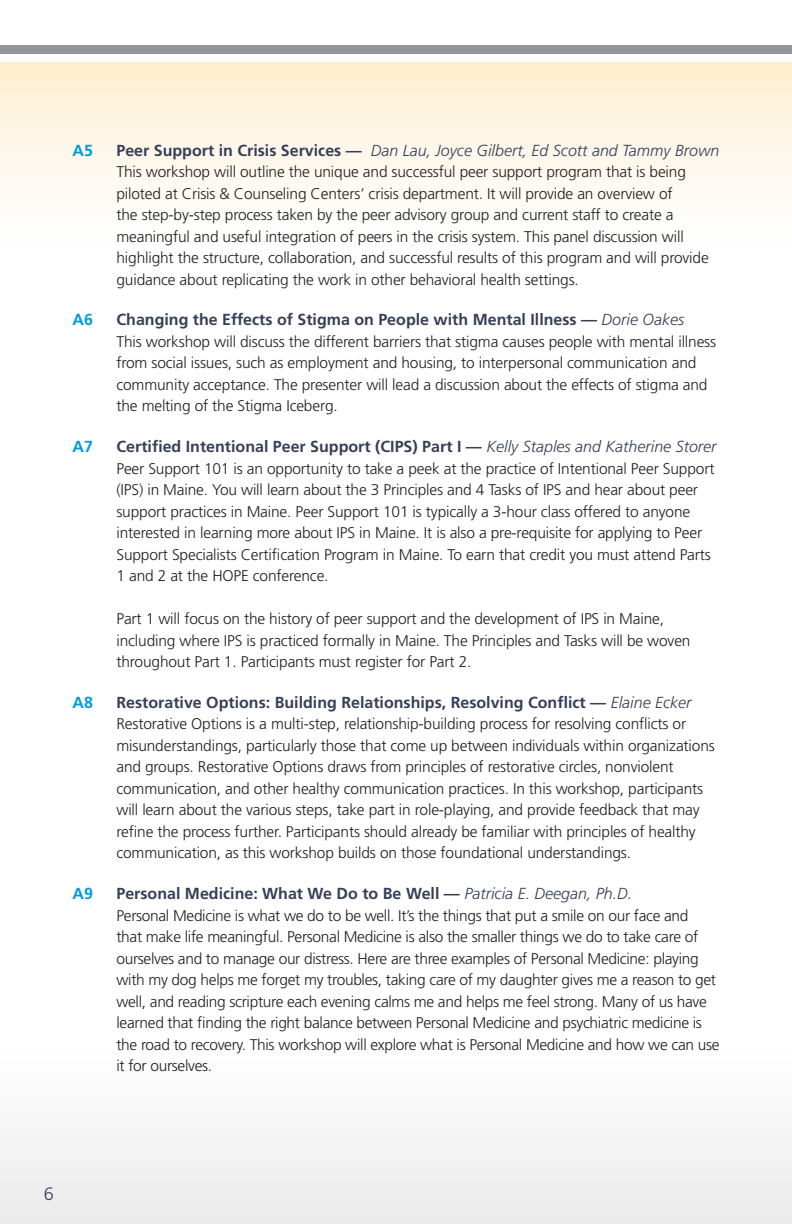
<style>
.page{position:relative;width:792px;height:1224px;background:#fff}
.page>*{position:absolute;margin:0;border:0;box-sizing:border-box;transform-origin:0 0}
.t1{font:300 18px "Frutiger LT Std";color:#363f59}
.t2{font:700 16px "Frutiger LT Std";color:#363f59}
.t3{font:italic 300 16px "Frutiger LT Std";color:#363f59}
.t4{font:700 16px "Frutiger LT Std";color:#009bde}
.t5{font:300 15.6px/21.4px "Frutiger LT Std";letter-spacing:-.01em;color:#231f20}
.s1{font-weight:700;font-style:normal}
.s2{font-weight:300;font-style:italic}
</style>
<div class="page">
<div style="left:0;top:62px;width:792px;height:185px;background:linear-gradient(to bottom,#feeed0,#feffff)"></div>
<div style="left:0;top:46px;width:792px;height:8px;background:#939598"></div>
<div style="left:0;top:1048px;width:792px;height:176px;background:#f5f5f5"></div>
<p class="t4" style="left:72px;top:141px;width:22px">A5</p>
<p class="t3" style="left:116px;top:141px;width:605px"><span class="s1">Peer Support in Crisis Services —</span> Dan Lau, Joyce Gilbert, Ed Scott and Tammy Brown</p>
<p class="t5" style="left:116px;top:161px;width:594px">This workshop will outline the unique and successful peer support program that is being piloted at Crisis &amp; Counseling Centers’ crisis department. It will provide an overview of<br>the step-by-step process taken by the peer advisory group and current staff to create a meaningful and useful integration of peers in the crisis system. This panel discussion will highlight the structure, collaboration, and successful results of this program and will provide guidance about replicating the work in other behavioral health settings.</p>
<p class="t4" style="left:72px;top:310px;width:22px">A6</p>
<p class="t2" style="left:116px;top:310px;width:569px">Changing the Effects of Stigma on People with Mental Illness — <span class="s2">Dorie Oakes</span></p>
<p class="t5" style="left:116px;top:331px;width:601px">This workshop will discuss the different barriers that stigma causes people with mental illness from social issues, such as employment and housing, to interpersonal communication and community acceptance. The presenter will lead a discussion about the effects of stigma and the melting of the Stigma Iceberg.</p>
<p class="t4" style="left:72px;top:437px;width:22px">A7</p>
<p class="t2" style="left:116px;top:437px;width:602px">Certified Intentional Peer Support (CIPS) Part I — <span class="s2">Kelly Staples and Katherine Storer</span></p>
<p class="t5" style="left:116px;top:458px;width:600px">Peer Support 101 is an opportunity to take a peek at the practice of Intentional Peer Support (IPS) in Maine. You will learn about the 3 Principles and 4 Tasks of IPS and hear about peer support practices in Maine. Peer Support 101 is typically a 3-hour class offered to anyone interested in learning more about IPS in Maine. It is also a pre-requisite for applying to Peer Support Specialists Certification Program in Maine. To earn that credit you must attend Parts 1 and 2 at the HOPE conference.</p>
<p class="t5" style="left:116px;top:608px;width:576px">Part 1 will focus on the history of peer support and the development of IPS in Maine, including where IPS is practiced formally in Maine. The Principles and Tasks will be woven throughout Part 1. Participants must register for Part 2.</p>
<p class="t4" style="left:72px;top:693px;width:22px">A8</p>
<p class="t2" style="left:116px;top:693px;width:577px">Restorative Options: Building Relationships, Resolving Conflict — <span class="s2">Elaine Ecker</span></p>
<p class="t5" style="left:116px;top:713px;width:600px">Restorative Options is a multi-step, relationship-building process for resolving conflicts or misunderstandings, particularly those that come up between individuals within organizations and groups. Restorative Options draws from principles of restorative circles, nonviolent communication, and other healthy communication practices. In this workshop, participants will learn about the various steps, take part in role-playing, and provide feedback that may refine the process further. Participants should already be familiar with principles of healthy communication, as this workshop builds on those foundational understandings.</p>
<p class="t4" style="left:72px;top:884px;width:22px">A9</p>
<p class="t2" style="left:116px;top:884px;width:517px">Personal Medicine: What We Do to Be Well — <span class="s2">Patricia E. Deegan, Ph.D.</span></p>
<p class="t5" style="left:116px;top:905px;width:605px">Personal Medicine is what we do to be well. It’s the things that put a smile on our face and<br>that make life meaningful. Personal Medicine is also the smaller things we do to take care of ourselves and to manage our distress. Here are three examples of Personal Medicine: playing with my dog helps me forget my troubles, taking care of my daughter gives me a reason to get well, and reading scripture each evening calms me and helps me feel strong. Many of us have learned that finding the right balance between Personal Medicine and psychiatric medicine is the road to recovery. This workshop will explore what is Personal Medicine and how we can use it for ourselves.</p>
<p class="t1" style="left:44px;top:1183px;width:12px">6</p>
</div>
